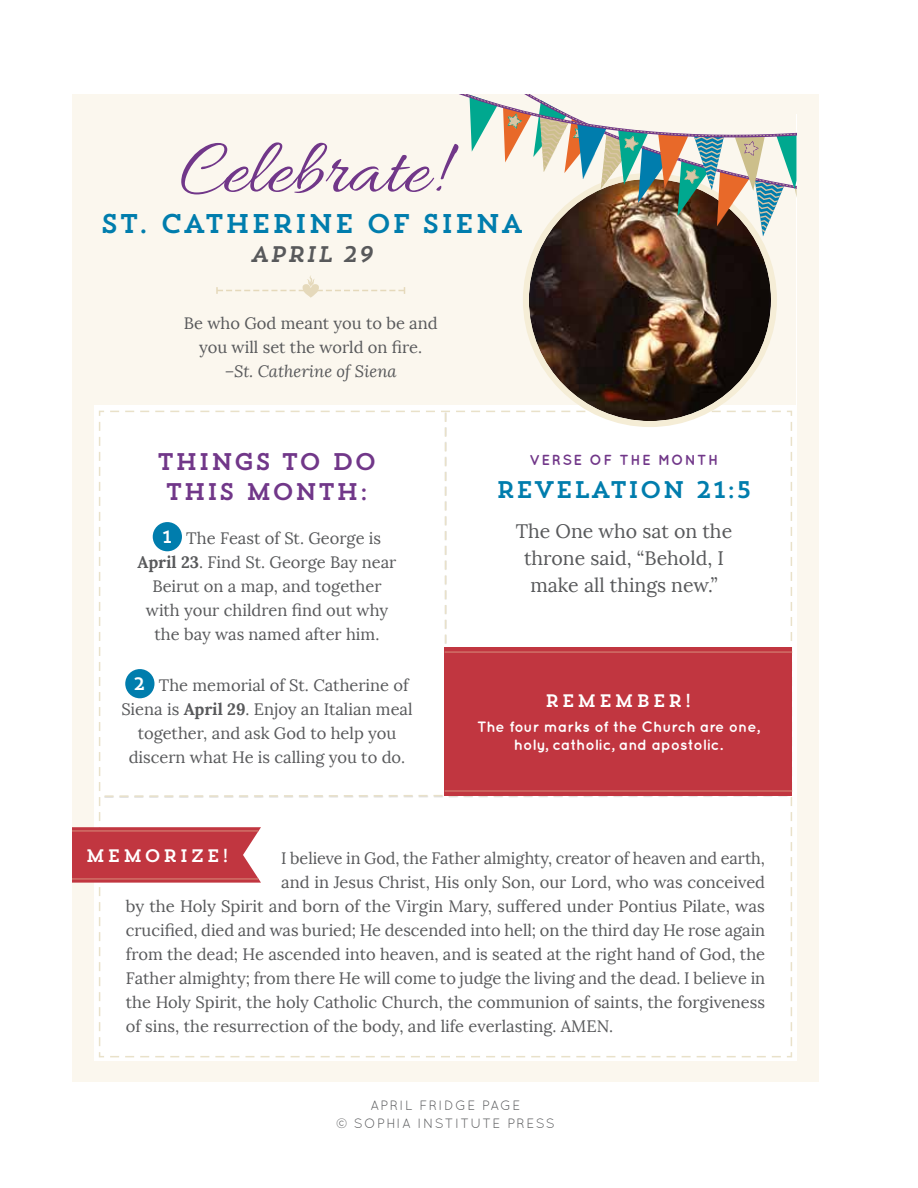
<style>
.page{position:relative;width:918px;height:1188px;background:#fff}
.page>*{position:absolute;margin:0;border:0;box-sizing:border-box;transform-origin:0 0}
.t1{font:79.95px "Allura";color:#713789}
.t2{font:27px "Trend Slab One";color:#007dad}
.t3{font:24px/30px "Trend Slab One";color:#713789;text-align:center}
.t4{font:24px "Trend Slab One";color:#007dad}
.t5{font:italic 22.5px "Trend Slab One";color:#58595b}
.t6{font:19.5px/27px "Lora";color:#58595b;text-align:center}
.t7{font:18px "Trend Slab One";letter-spacing:.1em;color:#fff}
.t8{font:16.5px/24px "Lora";color:#58595b;text-align:center}
.t9{font:italic 16.5px "Lora";color:#58595b}
.t10{font:700 15px/18px "Quicksand";color:#fff;text-align:center}
.t11{font:700 14.55px "Quicksand";letter-spacing:.1em;color:#713789}
.t12{font:13.5px/18px "Quicksand";letter-spacing:.1em;color:#58595b}
.s1{font-family:"Trend Slab One";font-size:17.85px;color:#fff}
.s2{font-weight:700}
</style>
<div class="page">
<div style="left:72px;top:94px;width:747px;height:988px;background:#fbf7ee"></div>
<img style="left:529px;top:179px;width:242px;height:242px;border-radius:121px">
<img style="left:459px;top:94px;width:338px;height:142px">
<svg style="left:216px;top:275px;width:189px;height:23px"></svg>
<div style="left:72px;top:411px;width:720px;height:638px;background:#fff"></div>
<hr style="left:72px;top:830px;width:186px;height:2px;background:#d07068">
<hr style="left:72px;top:878px;width:186px;height:2px;background:#d07068">
<div style="left:445px;top:647px;width:347px;height:149px;background:#c13640"></div>
<hr style="left:445px;top:651px;width:347px;height:2px;background:#d07068">
<hr style="left:445px;top:790px;width:347px;height:2px;background:#d07068">
<h1 class="t1" style="left:180px;top:126px;width:264px">Celebrate!</h1>
<h2 class="t2" style="left:100px;top:207px;width:425px">ST. CATHERINE OF SIENA</h2>
<h3 class="t5" style="left:250px;top:240px;width:125px">april 29</h3>
<p class="t8" style="left:184px;top:312px;width:255px">Be who God meant you to be and you will set the world on fire.</p>
<p class="t9" style="left:225px;top:361px;width:173px">–St. Catherine of Siena</p>
<h3 class="t3" style="left:157px;top:446px;width:222px">THINGS TO DO<br>THIS MONTH:</h3>
<p class="t8" style="left:138px;top:526px;width:260px"><span class="s1">1</span> The Feast of St. George is<br><span class="s2">April 23</span>. Find St. George Bay near<br>Beirut on a map, and together with your children find out why the bay was named after him.</p>
<p class="t8" style="left:121px;top:673px;width:293px"><span class="s1">2</span> The memorial of St. Catherine of Siena is <span class="s2">April 29</span>. Enjoy an Italian meal together, and ask God to help you discern what He is calling you to do.</p>
<p class="t11" style="left:529px;top:452px;width:191px">VERSE OF THE MONTH</p>
<h3 class="t4" style="left:496px;top:474px;width:258px">REVELATION 21:5</h3>
<p class="t6" style="left:516px;top:518px;width:218px">The One who sat on the throne said, “Behold, I make all things new.”</p>
<p class="t7" style="left:545px;top:689px;width:149px">REMEMBER!</p>
<p class="t10" style="left:477px;top:717px;width:284px">The four marks of the Church are one, holy, catholic, and apostolic.</p>
<p class="t7" style="left:86px;top:844px;width:146px">MEMORIZE!</p>
<p class="t8" style="left:281px;top:846px;width:485px">I believe in God, the Father almighty, creator of heaven and earth,</p>
<p class="t8" style="left:281px;top:870px;width:485px">and in Jesus Christ, His only Son, our Lord, who was conceived</p>
<p class="t8" style="left:126px;top:894px;width:641px">by the Holy Spirit and born of the Virgin Mary, suffered under Pontius Pilate, was</p>
<p class="t8" style="left:126px;top:918px;width:641px">crucified, died and was buried; He descended into hell; on the third day He rose again</p>
<p class="t8" style="left:126px;top:942px;width:641px">from the dead; He ascended into heaven, and is seated at the right hand of God, the</p>
<p class="t8" style="left:126px;top:966px;width:641px">Father almighty; from there He will come to judge the living and the dead. I believe in</p>
<p class="t8" style="left:126px;top:990px;width:641px">the Holy Spirit, the holy Catholic Church, the communion of saints, the forgiveness</p>
<p class="t8" style="left:126px;top:1014px;width:489px">of sins, the resurrection of the body, and life everlasting. AMEN.</p>
<p class="t12" style="left:336px;top:1096px;width:220px;text-indent:83px">FRIDGE PAGE<br>© SOPHIA INSTITUTE PRESS</p>
<p class="t12" style="left:370px;top:1096px;width:19px">April</p>
</div>
